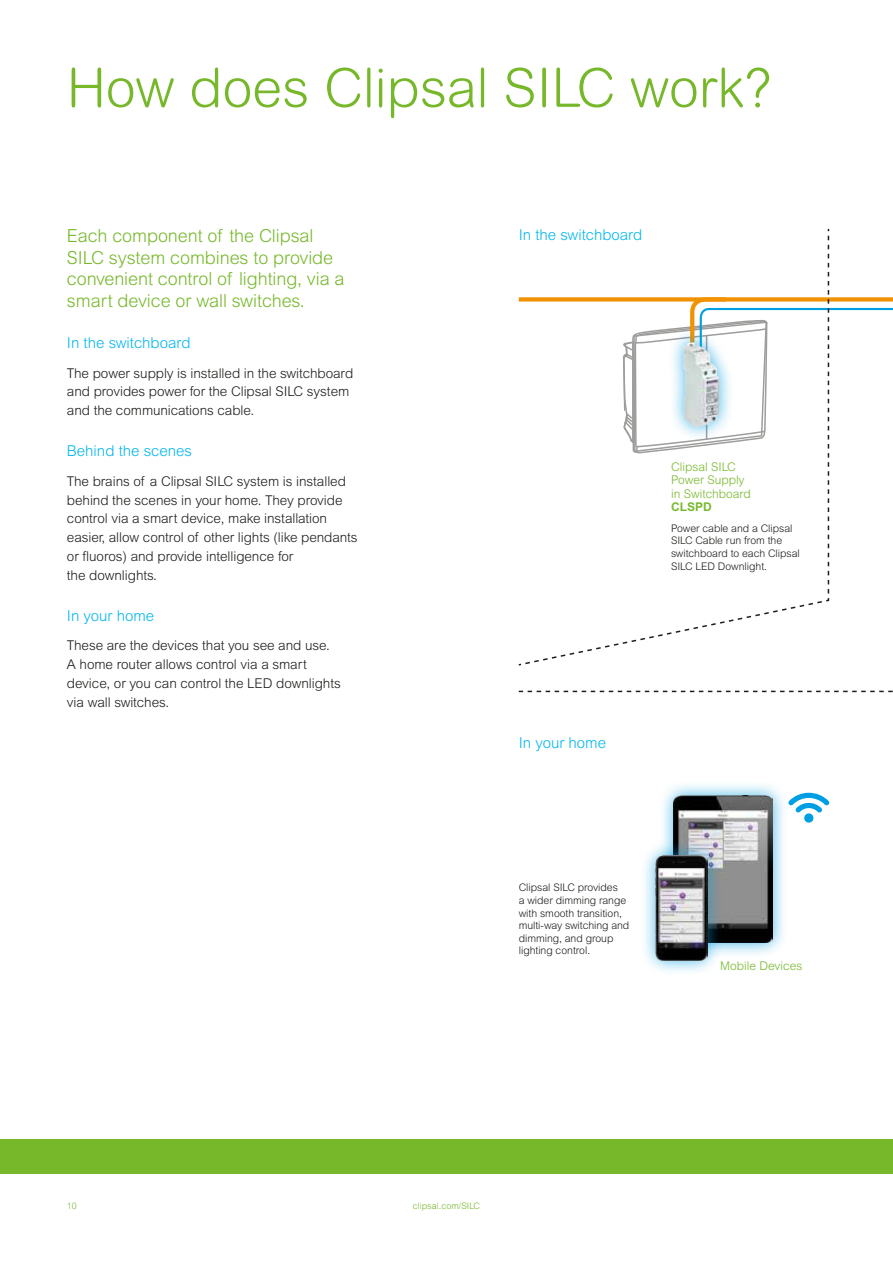
<style>
.page{position:relative;width:893px;height:1263px;background:#fff}
.page>*{position:absolute;margin:0;border:0;box-sizing:border-box;transform-origin:0 0}
.t1{font:300 54px "Arial Rounded MT Std";color:#76b82a}
.t2{font:300 18px/21.6px "Arial MT Std";letter-spacing:-.005em;color:#76b82a}
.t3{font:300 15px "Arial MT Std";color:#00b6ed}
.t4{font:300 13.5px/18.8px "Arial MT Std";letter-spacing:-.005em;color:#1d1d1b}
.t5{font:300 12px/13.5px "Arial MT Std";color:#76b82a}
.t6{font:700 12px "Arial MT Std";color:#76b82a}
.t7{font:300 10.5px/12.6px "Arial MT Std";letter-spacing:-.005em;color:#1d1d1b}
.t8{font:300 9px "Arial MT Std";color:#76b82a}
</style>
<div class="page">
<div style="left:0;top:1140px;width:893px;height:34px;background:#76b82a"></div>
<svg style="left:519px;top:691px;width:374px;height:1px"></svg>
<svg style="left:518px;top:228px;width:312px;height:438px"></svg>
<div style="left:668px;top:328px;width:67px;height:114px;background:#009fe3;opacity:.75"></div>
<img style="left:684px;top:342px;width:35px;height:85px">
<div style="left:658px;top:780px;width:130px;height:179px;background:#009fe3;opacity:.75"></div>
<img style="left:673px;top:796px;width:99px;height:147px">
<div style="left:640px;top:840px;width:82px;height:136px;background:#009fe3;opacity:.75"></div>
<img style="left:655px;top:855px;width:52px;height:106px">
<svg style="left:788px;top:793px;width:41px;height:30px"></svg>
<h1 class="t1" style="left:67px;top:57px;width:706px">How does Clipsal SILC work?</h1>
<h2 class="t2" style="left:67px;top:225px;width:279px">Each component of the Clipsal<br>SILC system combines to provide convenient control of lighting, via a smart device or wall switches.</h2>
<p class="t3" style="left:67px;top:334px;width:125px">In the switchboard</p>
<p class="t4" style="left:67px;top:363px;width:288px">The power supply is installed in the switchboard and provides power for the Clipsal SILC system and the communications cable.</p>
<p class="t3" style="left:67px;top:443px;width:127px">Behind the scenes</p>
<p class="t4" style="left:67px;top:472px;width:292px">The brains of a Clipsal SILC system is installed behind the scenes in your home. They provide control via a smart device, make installation easier, allow control of other lights (like pendants or fluoros) and provide intelligence for<br>the downlights.</p>
<p class="t3" style="left:67px;top:607px;width:89px">In your home</p>
<p class="t4" style="left:67px;top:636px;width:275px">These are the devices that you see and use.<br>A home router allows control via a smart device, or you can control the LED downlights via wall switches.</p>
<p class="t3" style="left:519px;top:226px;width:125px">In the switchboard</p>
<p class="t5" style="left:671px;top:460px;width:81px">Clipsal SILC<br>Power Supply in Switchboard</p>
<p class="t6" style="left:671px;top:500px;width:42px">CLSPD</p>
<p class="t7" style="left:671px;top:522px;width:130px">Power cable and a Clipsal<br>SILC Cable run from the switchboard to each Clipsal<br>SILC LED Downlight.</p>
<p class="t3" style="left:519px;top:734px;width:89px">In your home</p>
<p class="t7" style="left:519px;top:881px;width:112px">Clipsal SILC provides<br>a wider dimming range with smooth transition, multi-way switching and dimming, and group lighting control.</p>
<p class="t5" style="left:720px;top:959px;width:84px">Mobile Devices</p>
<p class="t8" style="left:67px;top:1200px;width:12px">10</p>
<p class="t8" style="left:413px;top:1201px;width:68px">clipsal.com/SILC</p>
</div>
